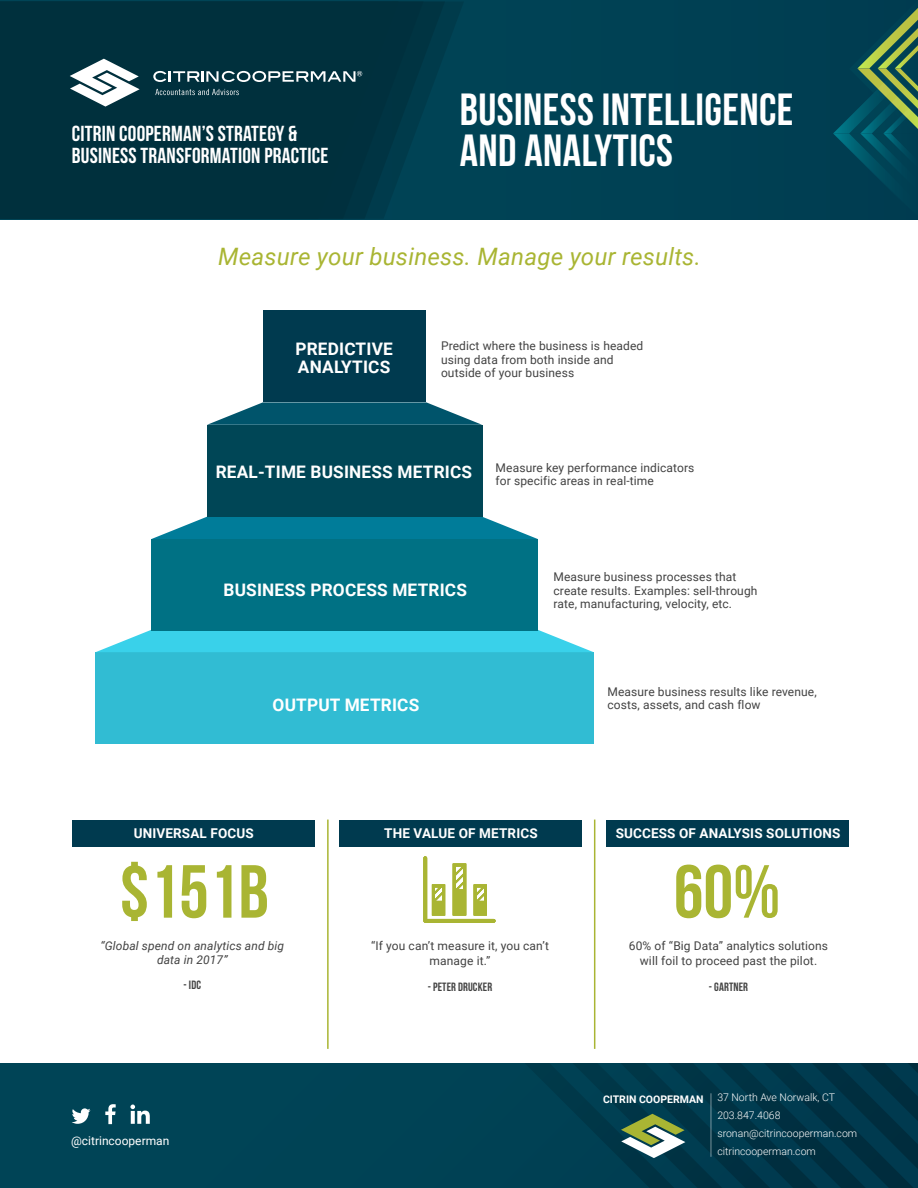
<style>
.page{position:relative;width:918px;height:1188px;background:#fff}
.page>*{position:absolute;margin:0;border:0;box-sizing:border-box;transform-origin:0 0}
.t1{font:75px "Bebas Neue";color:#a9b533}
.t2{font:45px/40.5px "Bebas Neue";letter-spacing:.01em;color:#fff}
.t3{font:italic 24px "Roboto";letter-spacing:.01em;color:#a9b533}
.t4{font:21.75px/22.5px "Bebas Neue";letter-spacing:.01em;color:#fff}
.t5{font:700 17.25px/18px "Roboto";letter-spacing:.01em;color:#fff}
.t6{font:700 13.5px "Roboto";letter-spacing:.01em;color:#fff}
.t7{font:12px/13.5px "Roboto";letter-spacing:.01em;color:#424242}
.t8{font:italic 12px/13.5px "Roboto";letter-spacing:.01em;color:#424242;text-align:center}
.t9{font:12px "Bebas Neue";letter-spacing:.01em;color:#424242}
.t10{font:12px "Roboto";color:#fff}
.t11{font:300 10.5px/18px "Roboto";color:#fff}
.t12{font:700 10.5px "Roboto";color:#fff}
</style>
<div class="page">
<div style="left:0;top:0;width:918px;height:219px;background:#004154"></div>
<svg style="left:423px;top:2px;width:22px;height:59px"></svg>
<svg style="left:398px;top:2px;width:25px;height:126px;fill:#003442"></svg>
<div style="left:0;top:1063px;width:918px;height:125px;background:#004356"></div>
<svg style="left:871px;top:1158px;width:47px;height:30px"></svg>
<svg style="left:620px;top:1158px;width:251px;height:30px"></svg>
<svg style="left:529px;top:1063px;width:389px;height:95px"></svg>
<svg style="left:833px;top:8px;width:85px;height:212px"></svg>
<div style="left:0;top:2px;width:398px;height:217px;background:#00303d"></div>
<svg style="left:70px;top:59px;width:70px;height:48px;background:#8299a0"></svg>
<svg style="left:153px;top:71px;width:209px;height:11px;background:#617e86"></svg>
<svg style="left:155px;top:89px;width:84px;height:6px"></svg>
<svg style="left:105px;top:1104px;width:11px;height:20px"></svg>
<svg style="left:130px;top:1105px;width:20px;height:19px"></svg>
<svg style="left:72px;top:1108px;width:19px;height:16px"></svg>
<hr style="left:327px;top:820px;width:2px;height:229px;background:#a9b533">
<hr style="left:594px;top:820px;width:1px;height:229px;background:#a9b533">
<div style="left:72px;top:820px;width:243px;height:27px;background:#003a4f"></div>
<div style="left:606px;top:820px;width:243px;height:27px;background:#003a4f"></div>
<div style="left:339px;top:820px;width:243px;height:27px;background:#003a4f"></div>
<div style="left:96px;top:652px;width:498px;height:92px;background:#31bcd3"></div>
<svg style="left:96px;top:630px;width:497px;height:22px;background:#4fd6ec"></svg>
<div style="left:151px;top:539px;width:387px;height:92px;background:#007184"></div>
<svg style="left:151px;top:517px;width:387px;height:22px;background:#248ea7"></svg>
<div style="left:207px;top:425px;width:275px;height:92px;background:#004656"></div>
<svg style="left:207px;top:402px;width:275px;height:23px"></svg>
<div style="left:263px;top:310px;width:163px;height:92px;background:#003a4f"></div>
<svg style="left:423px;top:856px;width:73px;height:67px"></svg>
<h3 class="t4" style="left:72px;top:122px;width:258px">CITRIN COOPERMAN’S STRATEGY &amp;<br>BUSINESS TRANSFORMATION PRACTICE</h3>
<h2 class="t2" style="left:460px;top:89px;width:335px">BUSINESS INTELLIGENCE<br>AND ANALYTICS</h2>
<h3 class="t3" style="left:218px;top:240px;width:484px">Measure your business. Manage your results.</h3>
<h3 class="t5" style="left:295px;top:340px;width:99px">PREDICTIVE<br>ANALYTICS</h3>
<p class="t7" style="left:441px;top:339px;width:204px">Predict where the business is headed using data from both inside and outside of your business</p>
<h3 class="t5" style="left:216px;top:462px;width:258px">REAL-TIME BUSINESS METRICS</h3>
<p class="t7" style="left:496px;top:460px;width:200px">Measure key performance indicators for specific areas in real-time</p>
<h3 class="t5" style="left:224px;top:581px;width:245px">BUSINESS PROCESS METRICS</h3>
<h3 class="t5" style="left:273px;top:695px;width:148px">OUTPUT METRICS</h3>
<p class="t7" style="left:554px;top:570px;width:205px">Measure business processes that create results. Examples: sell-through rate, manufacturing, velocity, etc.</p>
<p class="t7" style="left:608px;top:684px;width:211px">Measure business results like revenue, costs, assets, and cash flow</p>
<p class="t6" style="left:134px;top:823px;width:122px">UNIVERSAL FOCUS</p>
<p class="t6" style="left:384px;top:824px;width:155px">THE VALUE OF METRICS</p>
<p class="t6" style="left:616px;top:824px;width:226px">SUCCESS OF ANALYSIS SOLUTIONS</p>
<h1 class="t1" style="left:120px;top:851px;width:151px">$151B</h1>
<p class="t8" style="left:100px;top:939px;width:185px">“Global spend on analytics and big data in 2017”</p>
<p class="t9" style="left:184px;top:979px;width:19px">- IDC</p>
<p class="t10" style="left:71px;top:1133px;width:100px">@citrincooperman</p>
<p class="t7" style="left:371px;top:938px;width:179px;line-height:15px;text-align:center">“If you can’t measure it, you can’t manage it.”</p>
<p class="t9" style="left:428px;top:980px;width:66px">- PETER DRUCKER</p>
<h1 class="t1" style="left:674px;top:851px;width:108px">60%</h1>
<p class="t7" style="left:629px;top:938px;width:201px;line-height:15px;text-align:center">60% of “Big Data” analytics solutions will foil to proceed past the pilot.</p>
<p class="t9" style="left:709px;top:980px;width:41px">- GARTNER</p>
<p class="t12" style="left:603px;top:1091px;width:102px">CITRIN COOPERMAN</p>
<p class="t11" style="left:717px;top:1088px;width:141px">37 North Ave Norwalk, CT<br>203.847.4068 sronan@citrincooperman.com citrincooperman.com</p>
</div>
